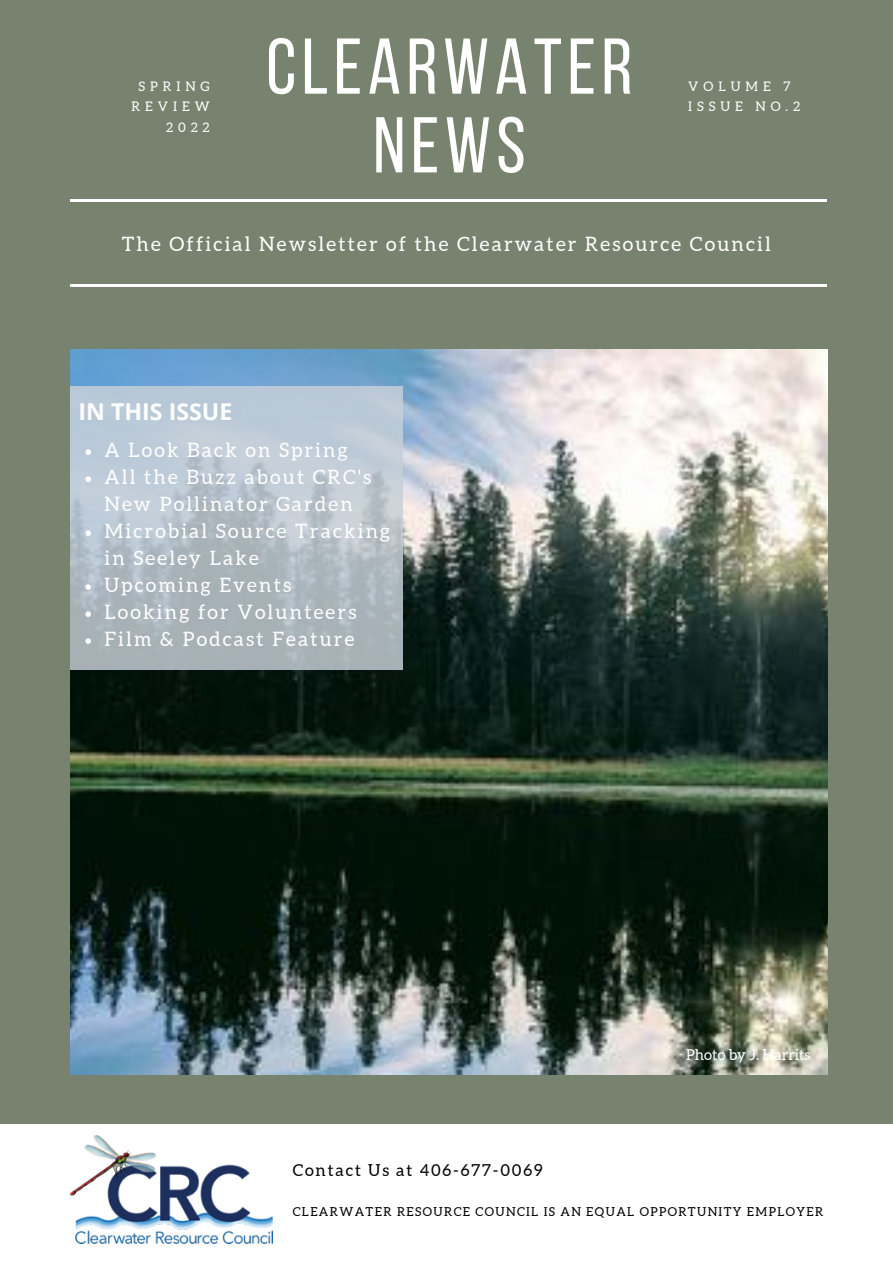
<style>
.page{position:relative;width:893px;height:1264px;background:#fff}
.page>*{position:absolute;margin:0;border:0;box-sizing:border-box;transform-origin:0 0}
.t1{font:78.75px/78.8px "Bebas Neue";letter-spacing:.07em;color:#fff;text-align:center}
.t2{font:700 23.1px "Open Sans";color:#fff}
.t3{font:19.8px/27px "Aleo";letter-spacing:.11em;color:#fff}
.t4{font:16.5px "Aleo";letter-spacing:.11em;color:#000}
.t5{font:15px "Aleo";color:#fff}
.t6{font:13.2px/20.2px "Aleo";letter-spacing:.37em;color:#fff;text-align:right}
.t7{font:12.3px "Aleo";letter-spacing:.11em;color:#000}
</style>
<div class="page">
<div style="left:0;top:0;width:892px;height:1262px;background:#77836e"></div>
<img style="left:70px;top:349px;width:757px;height:725px">
<hr style="left:70px;top:199px;width:757px;height:3px;background:#fff">
<hr style="left:70px;top:284px;width:757px;height:2px;background:#fff">
<div style="left:0;top:1123px;width:892px;height:139px;background:#fff"></div>
<img style="left:70px;top:1135px;width:203px;height:108px">
<svg style="left:70px;top:386px;width:333px;height:283px"></svg>
<svg style="left:85px;top:449px;width:6px;height:6px"></svg>
<svg style="left:85px;top:476px;width:6px;height:6px"></svg>
<svg style="left:85px;top:530px;width:6px;height:6px"></svg>
<svg style="left:85px;top:584px;width:6px;height:6px"></svg>
<svg style="left:85px;top:611px;width:6px;height:6px"></svg>
<svg style="left:85px;top:638px;width:6px;height:6px"></svg>
<h1 class="t1" style="left:266px;top:35px;width:368px">CLEARWATER<br>NEWS</h1>
<p class="t6" style="left:131px;top:76px;width:79px">SPRING<br>REVIEW<br>2022</p>
<p class="t6" style="left:688px;top:76px;width:113px;text-align:left">VOLUME 7<br>ISSUE NO.2</p>
<p class="t3" style="left:122px;top:230px;width:650px">The Official Newsletter of the Clearwater Resource Council</p>
<p class="t2" style="left:79px;top:395px;width:155px">IN THIS ISSUE</p>
<p class="t3" style="left:104px;top:436px;width:287px">A Look Back on Spring<br>All the Buzz about CRC's<br>New Pollinator Garden<br>Microbial Source Tracking in Seeley Lake<br>Upcoming Events<br>Looking for Volunteers<br>Film &amp; Podcast Feature</p>
<p class="t5" style="left:686px;top:1046px;width:126px">Photo by J. Harrits</p>
<p class="t4" style="left:293px;top:1160px;width:251px">Contact Us at 406-677-0069</p>
<p class="t7" style="left:293px;top:1204px;width:532px">CLEARWATER RESOURCE COUNCIL IS AN EQUAL OPPORTUNITY EMPLOYER</p>
</div>
